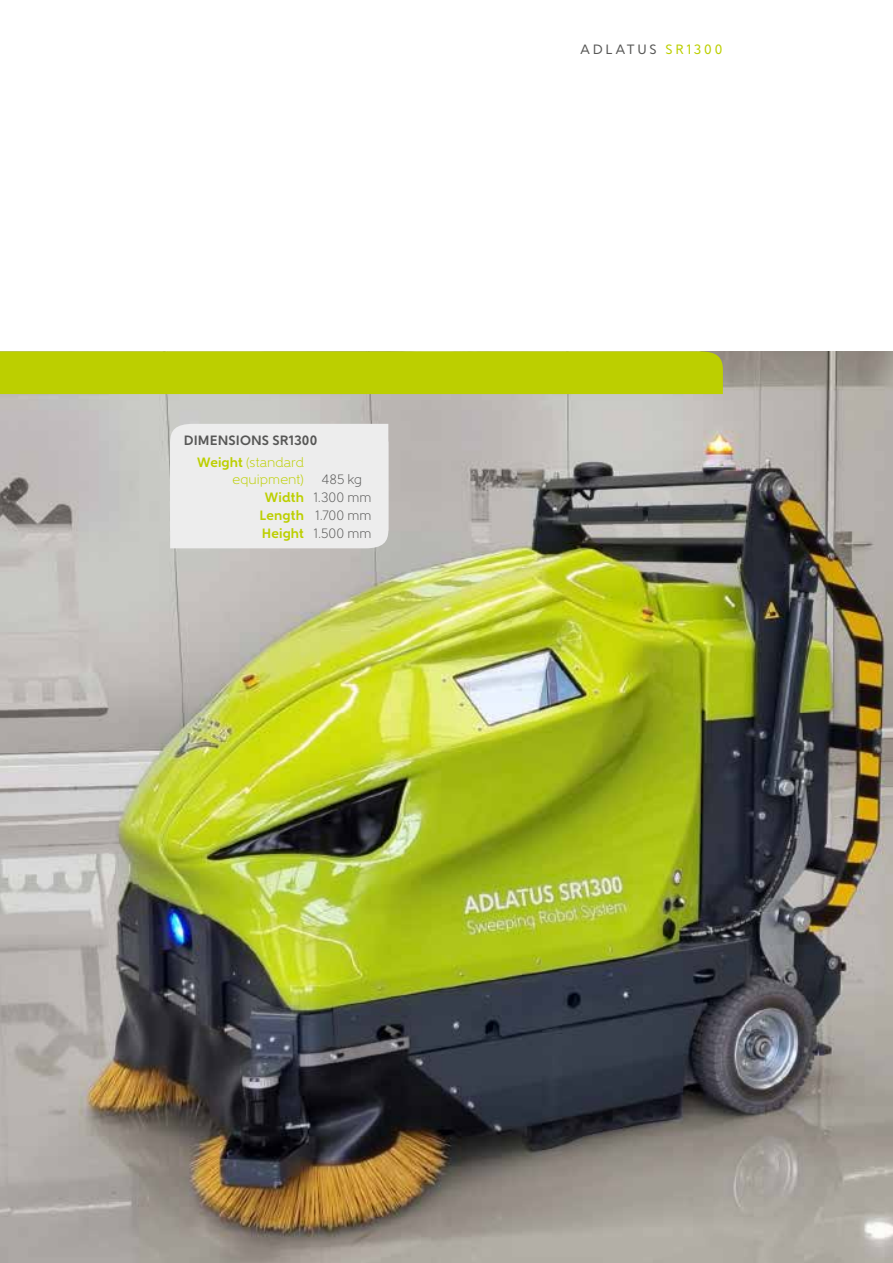
<style>
.page{position:relative;width:893px;height:1263px;background:#fff}
.page>*{position:absolute;margin:0;border:0;box-sizing:border-box;transform-origin:0 0}
.t1{font:300 13.5px "Gentleman 400";letter-spacing:.01em;color:#575756}
.t2{font:300 13.5px/16.2px "Gentleman 400";letter-spacing:.01em;color:#bccf00;text-align:right}
.t3{font:700 13.5px "Gentleman 800";letter-spacing:.01em;color:#575756}
.t4{font:13.5px "Gentleman 600";letter-spacing:.205em;color:#575756}
.s1{font-family:"Gentleman 800";font-weight:700}
.s2{font-family:"Gentleman 800";font-weight:700;color:#bccf00}
.s3{color:#bccf00}
</style>
<div class="page">
<img style="left:0;top:351px;width:893px;height:912px">
<div style="left:0;top:351px;width:723px;height:43px;background:#bccf00"></div>
<div style="left:170px;top:424px;width:218px;height:124px;background:#ededed"></div>
<p class="t3" style="left:184px;top:432px;width:135px">DIMENSIONS SR1300</p>
<p class="t2" style="left:197px;top:455px;width:108px"><span class="s1">Weight</span> (standard equipment)</p>
<p class="t1" style="left:322px;top:471px;width:42px">485 kg</p>
<p class="t1" style="left:265px;top:489px;width:108px"><span class="s2">Width</span> 1.300 mm</p>
<p class="t1" style="left:260px;top:507px;width:113px"><span class="s2">Length</span> 1.700 mm</p>
<p class="t1" style="left:262px;top:525px;width:111px"><span class="s2">Height</span> 1.500 mm</p>
<p class="t4" style="left:580px;top:41px;width:144px">ADLATUS <span class="s3">SR1300</span></p>
</div>
